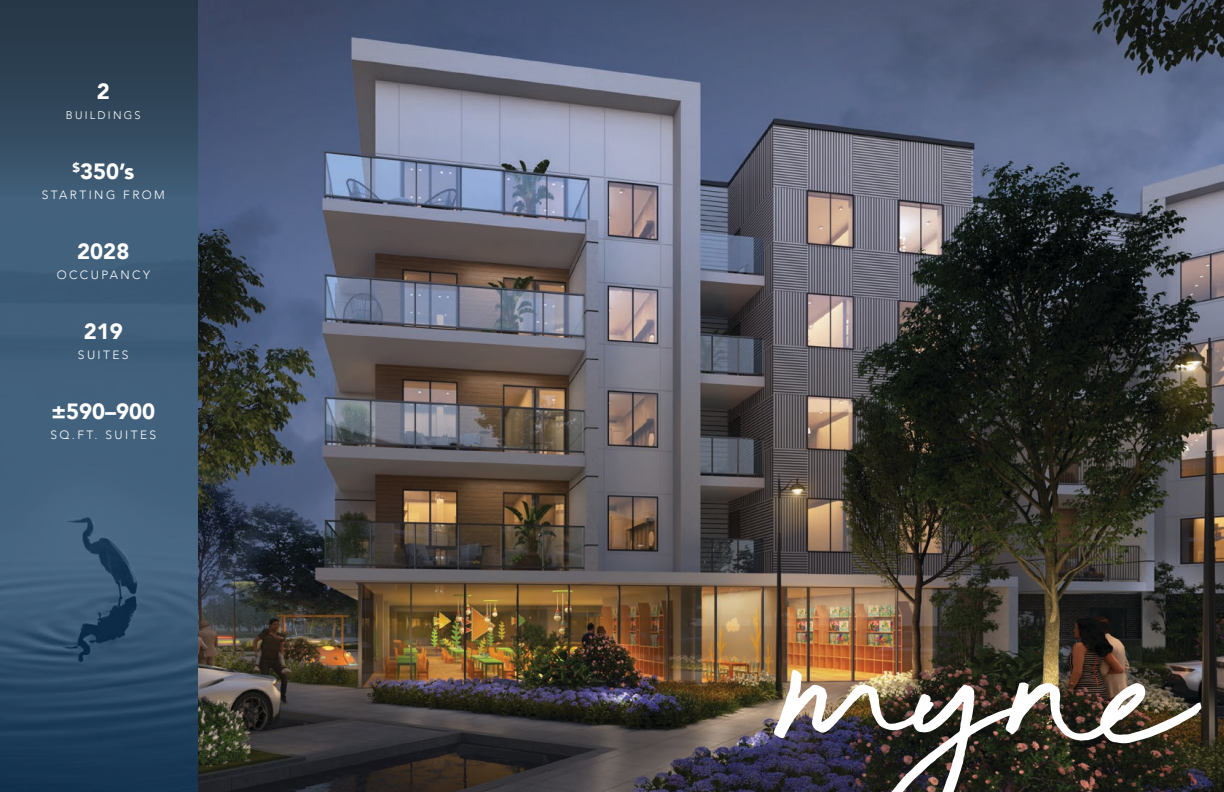
<style>
.page{position:relative;width:1224px;height:792px;background:#fff}
.page>*{position:absolute;margin:0;border:0;box-sizing:border-box;transform-origin:0 0}
.t1{font:900 22px "Avenir";color:#fff}
.t2{font:300 12px "Avenir";letter-spacing:.2em;color:#fff}
.t3{font:300 11px "Avenir";letter-spacing:.2em;color:#fff}
</style>
<div class="page">
<img style="left:198px;top:0;width:1026px;height:792px">
<svg style="left:0;top:200px;width:198px;height:592px;background:#385672"></svg>
<div style="left:0;top:0;width:198px;height:200px;background:linear-gradient(to bottom,#243341,#3e5b74)"></div>
<img style="left:774px;top:669px;width:428px;height:123px">
<p class="t1" style="left:97px;top:73px;width:15px">2</p>
<p class="t3" style="left:66px;top:109px;width:76px">BUILDINGS</p>
<p class="t1" style="left:72px;top:152px;width:63px"><sup>$</sup>350’s</p>
<p class="t2" style="left:42px;top:188px;width:125px">STARTING FROM</p>
<p class="t1" style="left:77px;top:232px;width:54px">2028</p>
<p class="t2" style="left:57px;top:268px;width:95px">OCCUPANCY</p>
<p class="t1" style="left:84px;top:312px;width:41px">219</p>
<p class="t2" style="left:78px;top:348px;width:52px">SUITES</p>
<p class="t1" style="left:51px;top:392px;width:105px">±590–900</p>
<p class="t2" style="left:50px;top:427px;width:107px">SQ.FT. SUITES</p>
</div>
